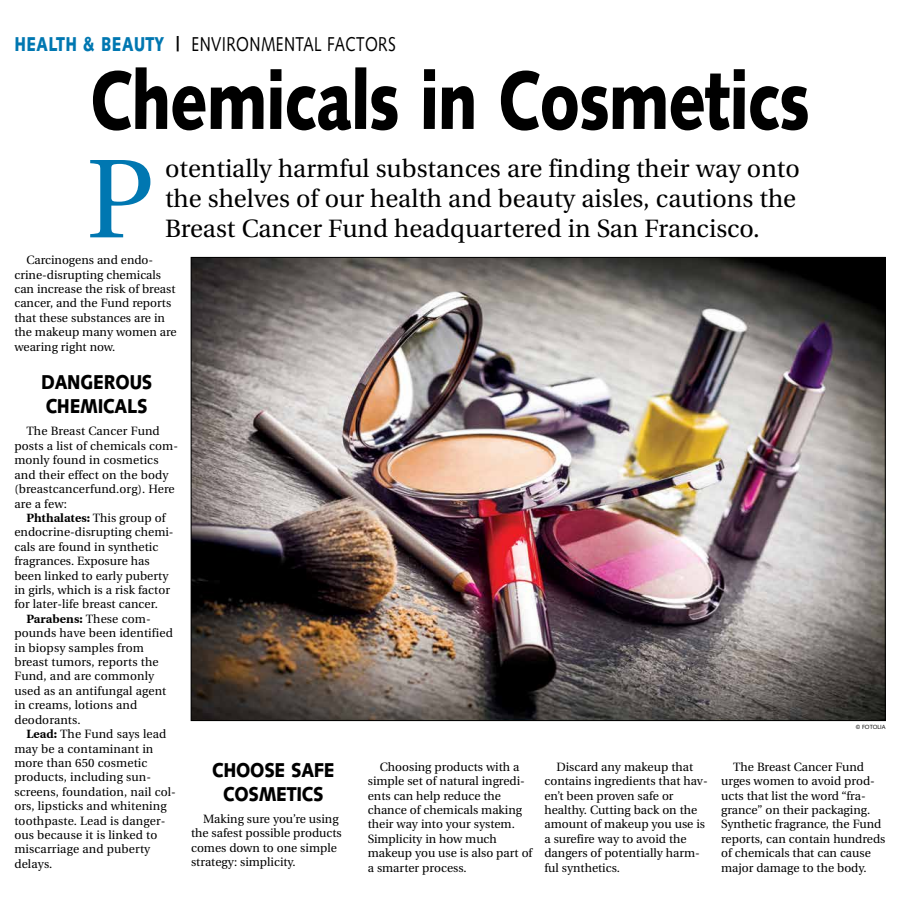
<style>
.page{position:relative;width:900px;height:908px;background:#fff}
.page>*{position:absolute;margin:0;border:0;box-sizing:border-box;transform-origin:0 0}
.t1{font:111.7px "Utopia";color:#0077b1}
.t2{font:900 82px "Syntax";letter-spacing:-.015em;color:#000;scale:.77 1}
.t3{font:25px/30px "Utopia";color:#000}
.t4{font:900 20px/24px "Syntax";letter-spacing:-.015em;color:#000;scale:.86 1}
.t5{font:20px "Syntax";letter-spacing:.025em;color:#000;scale:.77 1}
.t6{font:12px/14.4px "Utopia";color:#000}
.t7{font:700 12px "Utopia";letter-spacing:.005em;color:#000}
.t8{font:6px "Syntax";letter-spacing:-.01em;color:#000;scale:.95 1}
.s1{font-weight:900;color:#0077b1}
.s2{font-weight:900}
.s3{font-weight:400}
.s4{font-weight:700}
</style>
<div class="page">
<img style="left:193px;top:259px;width:691px;height:459px">
<h3 class="t5" style="left:14px;top:32px;width:497px"><span class="s1">HEALTH &amp; BEAUTY</span> <span class="s2">|</span> ENVIRONMENTAL FACTORS</h3>
<h2 class="t2" style="left:90px;top:52px;width:936px">Chemicals in Cosmetics</h2>
<h1 class="t1" style="left:86px;top:138px;width:69px">P</h1>
<h3 class="t3" style="left:165px;top:154px;width:636px">otentially harmful substances are finding their way onto the shelves of our health and beauty aisles, cautions the<br>Breast Cancer Fund headquartered in San Francisco.</h3>
<p class="t6" style="left:14px;top:253px;width:164px;text-indent:12px">Carcinogens and endo&shy;crine-disrupting chemicals can increase the risk of breast cancer, and the Fund reports that these substances are in the makeup many women are wearing right now.</p>
<h3 class="t4" style="left:41px;top:370px;width:131px">DANGEROUS<br>CHEMICALS</h3>
<p class="t6" style="left:14px;top:424px;width:165px;text-indent:12px">The Breast Cancer Fund posts a list of chemicals com&shy;monly found in cosmetics and their effect on the body (breastcancerfund.org). Here are a few:</p>
<p class="t7" style="left:26px;top:510px;width:141px">Phthalates: <span class="s3">This group of</span></p>
<p class="t6" style="left:14px;top:525px;width:161px">endocrine-disrupting chemi-</p>
<p class="t6" style="left:14px;top:539px;width:145px">cals are found in synthetic</p>
<p class="t6" style="left:14px;top:554px;width:137px">fragrances. Exposure has</p>
<p class="t6" style="left:14px;top:568px;width:156px">been linked to early puberty</p>
<p class="t6" style="left:14px;top:582px;width:157px">in girls, which is a risk factor</p>
<p class="t6" style="left:14px;top:597px;width:145px">for later-life breast cancer.</p>
<p class="t7" style="left:26px;top:611px;width:126px">Parabens: <span class="s3">These com-</span></p>
<p class="t6" style="left:14px;top:626px;width:160px">pounds have been identified</p>
<p class="t6" style="left:14px;top:640px;width:131px">in biopsy samples from</p>
<p class="t6" style="left:14px;top:654px;width:146px">breast tumors, reports the</p>
<p class="t6" style="left:14px;top:669px;width:141px">Fund, and are commonly</p>
<p class="t6" style="left:14px;top:683px;width:154px">used as an antifungal agent</p>
<p class="t6" style="left:14px;top:698px;width:124px">in creams, lotions and</p>
<p class="t6" style="left:14px;top:712px;width:68px">deodorants.</p>
<p class="t6" style="left:26px;top:726px;width:141px"><span class="s4">Lead:</span> The Fund says lead</p>
<p class="t6" style="left:14px;top:741px;width:141px">may be a contaminant in</p>
<p class="t6" style="left:14px;top:755px;width:135px">more than 650 cosmetic</p>
<p class="t6" style="left:14px;top:770px;width:138px">products, including sun-</p>
<p class="t6" style="left:14px;top:784px;width:163px">screens, foundation, nail col-</p>
<p class="t6" style="left:14px;top:798px;width:154px">ors, lipsticks and whitening</p>
<p class="t6" style="left:14px;top:813px;width:153px">toothpaste. Lead is danger-</p>
<p class="t6" style="left:14px;top:827px;width:144px">ous because it is linked to</p>
<p class="t6" style="left:14px;top:842px;width:137px">miscarriage and puberty</p>
<p class="t6" style="left:14px;top:856px;width:39px">delays.</p>
<p class="t8" style="left:856px;top:723px;width:33px">© FOTOLIA</p>
<p class="t6" style="left:368px;top:759px;width:166px;text-indent:12px">Choosing products with a simple set of natural ingredi&shy;ents can help reduce the chance of chemicals making their way into your system.<br>Simplicity in how much makeup you use is also part of a smarter process.</p>
<p class="t6" style="left:544px;top:759px;width:165px;text-indent:12px">Discard any makeup that contains ingredients that hav&shy;en’t been proven safe or healthy. Cutting back on the amount of makeup you use is a surefire way to avoid the dangers of potentially harm&shy;ful synthetics.</p>
<p class="t6" style="left:721px;top:759px;width:166px;text-indent:12px">The Breast Cancer Fund urges women to avoid prod&shy;ucts that list the word “fra&shy;grance” on their packaging.<br>Synthetic fragrance, the Fund reports, can contain hundreds of chemicals that can cause major damage to the body.</p>
<h3 class="t4" style="left:212px;top:757px;width:144px;text-align:center">CHOOSE SAFE<br>COSMETICS</h3>
<p class="t6" style="left:191px;top:811px;width:152px;text-indent:12px">Making sure you’re using the safest possible products comes down to one simple strategy: simplicity.</p>
</div>
